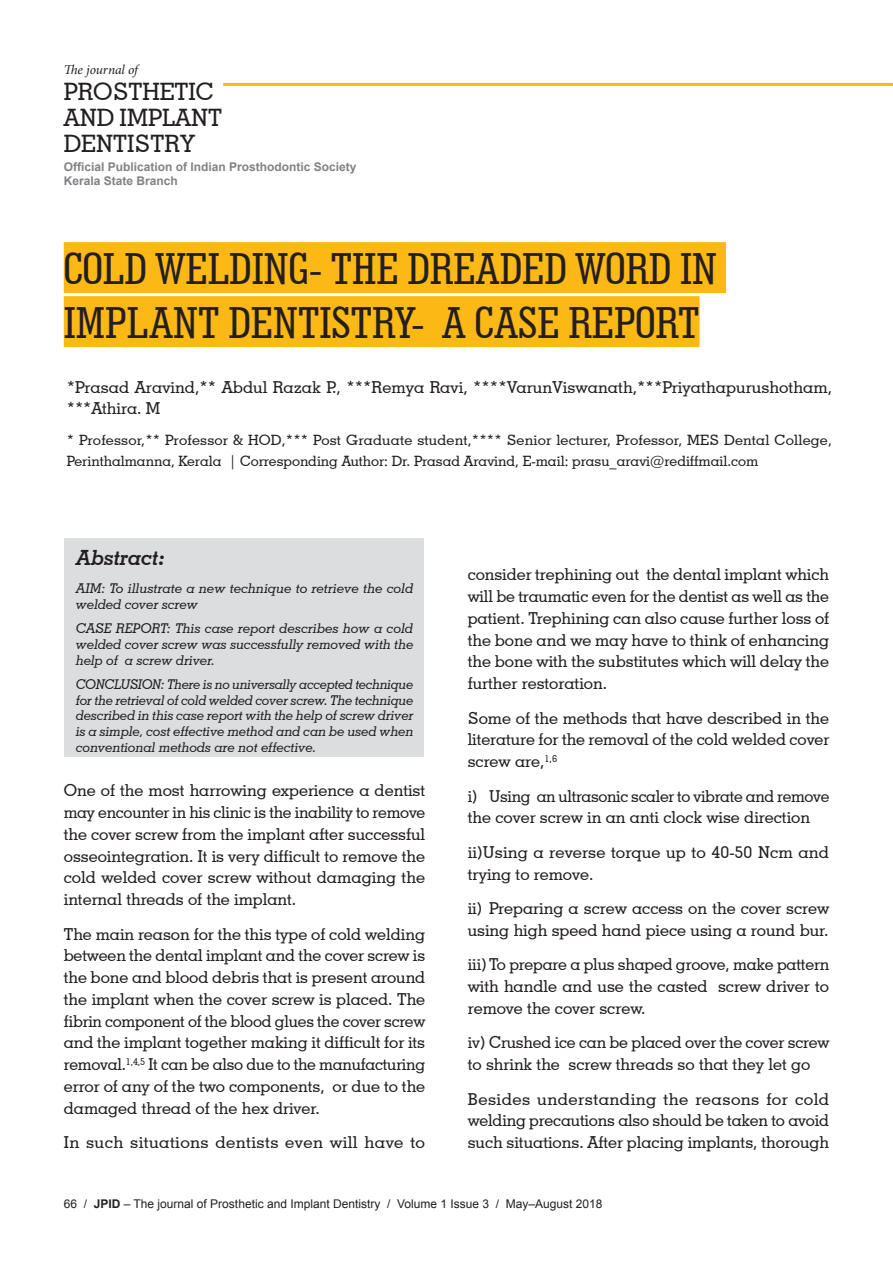
<style>
.page{position:relative;width:893px;height:1263px;background:#fff}
.page>*{position:absolute;margin:0;border:0;box-sizing:border-box;transform-origin:0 0}
._001_MainTitle{font:500 condensed 45px/54px "Geometric Slab 703 BT";color:#231f20}
.t1{font:500 24px/26.2px "Geometric Slab 703 BT";color:#231f20}
._005_AbstractHeading{font:italic 700 21px "Geometric Slab 703 BT";color:#231f20}
._002_Body_copy{font:500 16.5px/21.8px "Geometric Slab 703 BT";color:#231f20;text-align:justify}
._002_Body_copy-2{font:500 16.5px "Geometric Slab 703 BT";letter-spacing:.025em;color:#231f20}
._002_Body_copy-3{font:500 14.25px/21px "Geometric Slab 703 BT";color:#231f20}
._006_AbstractBody{font:italic 500 13.5px/15.8px "Geometric Slab 703 BT";color:#231f20;text-align:justify}
.t2{font:italic 13.5px "Minion Pro";letter-spacing:-.01em;color:#231f20}
.t3{font:12px "Arial";color:#231f20}
.t4{font:700 12px/14.4px "Arial";color:#808285}
.s1{font-weight:700}
</style>
<div class="page">
<hr style="left:223px;top:83px;width:670px;height:3px;background:#fcb814">
<div style="left:65px;top:538px;width:358px;height:219px;background:#dcdddf"></div>
<div style="left:64px;top:242px;width:662px;height:51px;background:#fcb814"></div>
<div style="left:64px;top:296px;width:636px;height:51px;background:#fcb814"></div>
<p class="t2" style="left:64px;top:60px;width:76px">The journal of</p>
<p class="t1" style="left:64px;top:78px;width:160px">PROSTHETIC<br>AND IMPLANT<br>DENTISTRY</p>
<p class="t4" style="left:64px;top:160px;width:294px">Official Publication of Indian Prosthodontic Society<br>Kerala State Branch</p>
<p class="_001_MainTitle" style="left:64px;top:241px;width:655px">COLD WELDING- THE DREADED WORD IN<br>IMPLANT DENTISTRY- A CASE REPORT</p>
<p class="_002_Body_copy" style="left:67px;top:377px;width:767px;line-height:21px">*Prasad Aravind,** Abdul Razak P., ***Remya Ravi, ****VarunViswanath,***Priyathapurushotham, ***Athira. M</p>
<p class="_002_Body_copy-3" style="left:67px;top:429px;width:767px">* Professor,** Professor &amp; HOD,*** Post Graduate student,**** Senior lecturer, Professor, MES Dental College,<br>Perinthalmanna, Kerala | Corresponding Author: Dr. Prasad Aravind, E-mail: prasu_aravi@rediffmail.com</p>
<p class="_005_AbstractHeading" style="left:76px;top:544px;width:90px">Abstract:</p>
<p class="_006_AbstractBody" style="left:76px;top:580px;width:339px">AIM: To illustrate a new technique to retrieve the cold welded cover screw</p>
<p class="_006_AbstractBody" style="left:76px;top:620px;width:339px">CASE REPORT: This case report describes how a cold welded cover screw was successfully removed with the help of a screw driver.</p>
<p class="_006_AbstractBody" style="left:76px;top:676px;width:339px">CONCLUSION: There is no universally accepted technique for the retrieval of cold welded cover screw. The technique described in this case report with the help of screw driver is a simple, cost effective method and can be used when conventional methods are not effective.</p>
<p class="_002_Body_copy" style="left:64px;top:779px;width:363px">One of the most harrowing experience a dentist may encounter in his clinic is the inability to remove the cover screw from the implant after successful osseointegration. It is very difficult to remove the cold welded cover screw without damaging the internal threads of the implant.</p>
<p class="_002_Body_copy" style="left:64px;top:923px;width:363px">The main reason for the this type of cold welding between the dental implant and the cover screw is the bone and blood debris that is present around the implant when the cover screw is placed. The fibrin component of the blood glues the cover screw and the implant together making it difficult for its removal.<sup>1,4,5</sup> It can be also due to the manufacturing error of any of the two components, or due to the damaged thread of the hex driver.</p>
<p class="_002_Body_copy-2" style="left:64px;top:1132px;width:363px">In such situations dentists even will have to</p>
<p class="_002_Body_copy" style="left:468px;top:563px;width:363px">consider trephining out the dental implant which will be traumatic even for the dentist as well as the patient. Trephining can also cause further loss of the bone and we may have to think of enhancing the bone with the substitutes which will delay the further restoration.</p>
<p class="_002_Body_copy" style="left:468px;top:707px;width:363px">Some of the methods that have described in the literature for the removal of the cold welded cover screw are,<sup>1,6</sup></p>
<p class="_002_Body_copy" style="left:468px;top:785px;width:363px">i) Using an ultrasonic scaler to vibrate and remove the cover screw in an anti clock wise direction</p>
<p class="_002_Body_copy" style="left:468px;top:841px;width:363px">ii)Using a reverse torque up to 40-50 Ncm and trying to remove.</p>
<p class="_002_Body_copy" style="left:468px;top:897px;width:363px">ii) Preparing a screw access on the cover screw using high speed hand piece using a round bur.</p>
<p class="_002_Body_copy" style="left:468px;top:953px;width:363px">iii)To prepare a plus shaped groove, make pattern with handle and use the casted screw driver to remove the cover screw.</p>
<p class="_002_Body_copy" style="left:468px;top:1031px;width:363px">iv) Crushed ice can be placed over the cover screw to shrink the screw threads so that they let go</p>
<p class="_002_Body_copy" style="left:468px;top:1088px;width:363px">Besides understanding the reasons for cold welding precautions also should be taken to avoid such situations. After placing implants, thorough</p>
<p class="t3" style="left:64px;top:1196px;width:540px">66 / <span class="s1">JPID</span> – The journal of Prosthetic and Implant Dentistry / Volume 1 Issue 3 / May–August 2018</p>
</div>
